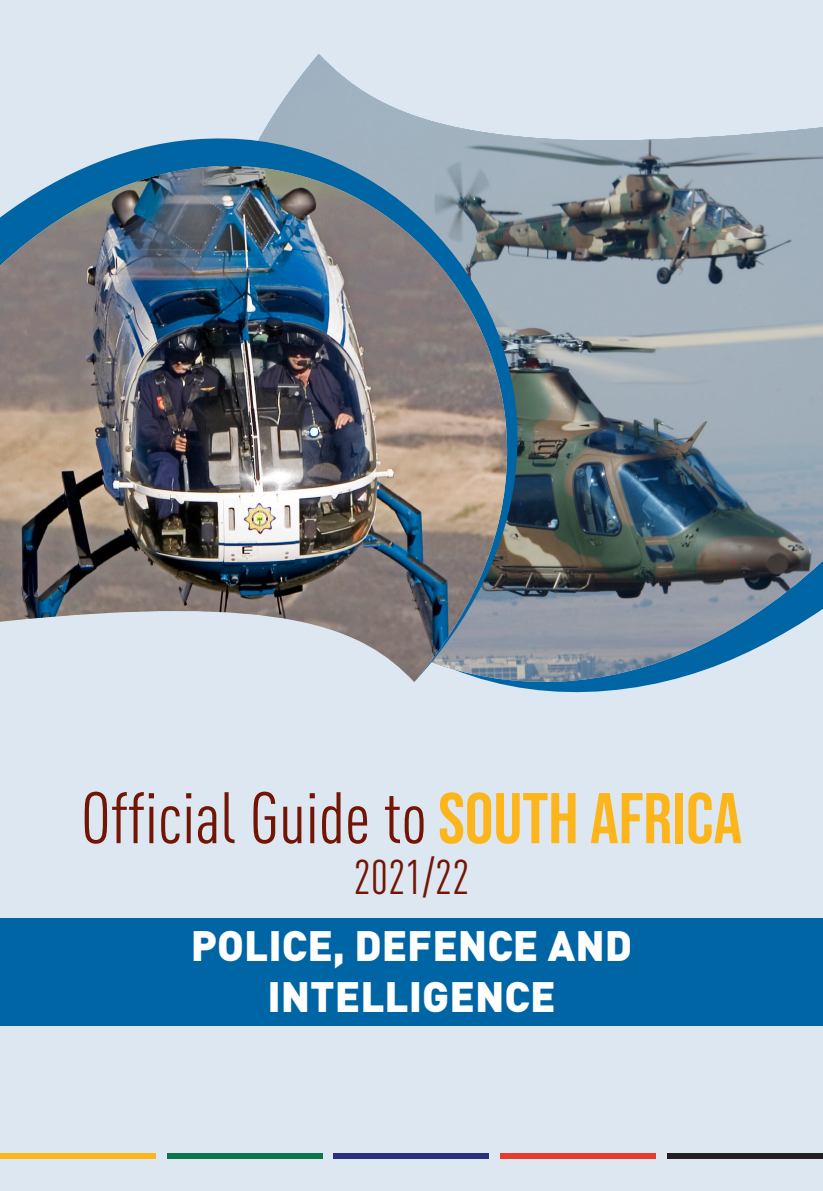
<style>
.page{position:relative;width:823px;height:1191px;background:#fff}
.page>*{position:absolute;margin:0;border:0;box-sizing:border-box;transform-origin:0 0}
.t1{font:condensed 71.6px "DIN Pro";color:#721505}
.t2{font:condensed 48px "DIN Pro";color:#721505}
.t3{font:900 42px/50.4px "DIN Pro";color:#fff;text-align:center}
.s1{font-family:"Bebas Neue";font-stretch:normal;color:#fcb61c}
</style>
<div class="page">
<div style="left:0;top:0;width:822px;height:1191px;background:#dde7f2"></div>
<img style="left:493px;top:127px;width:329px;height:557px">
<img style="left:89px;top:54px;width:595px;height:628px">
<img style="left:0;top:166px;width:507px;height:516px">
<div style="left:0;top:917px;width:822px;height:108px;background:#0065a4"></div>
<div style="left:0;top:1153px;width:155px;height:5px;background:#fcb61c"></div>
<div style="left:167px;top:1153px;width:155px;height:5px;background:#0e744b"></div>
<div style="left:333px;top:1153px;width:156px;height:5px;background:#29307d"></div>
<div style="left:500px;top:1153px;width:155px;height:5px;background:#e73b2e"></div>
<div style="left:667px;top:1153px;width:155px;height:5px;background:#231f20"></div>
<p class="t1" style="left:81px;top:766px;width:662px">Official Guide to <span class="s1">SOUTH AFRICA</span></p>
<p class="t2" style="left:353px;top:843px;width:117px">2021/22</p>
<p class="t3" style="left:191px;top:915px;width:442px">POLICE, DEFENCE AND<br>INTELLIGENCE</p>
</div>
